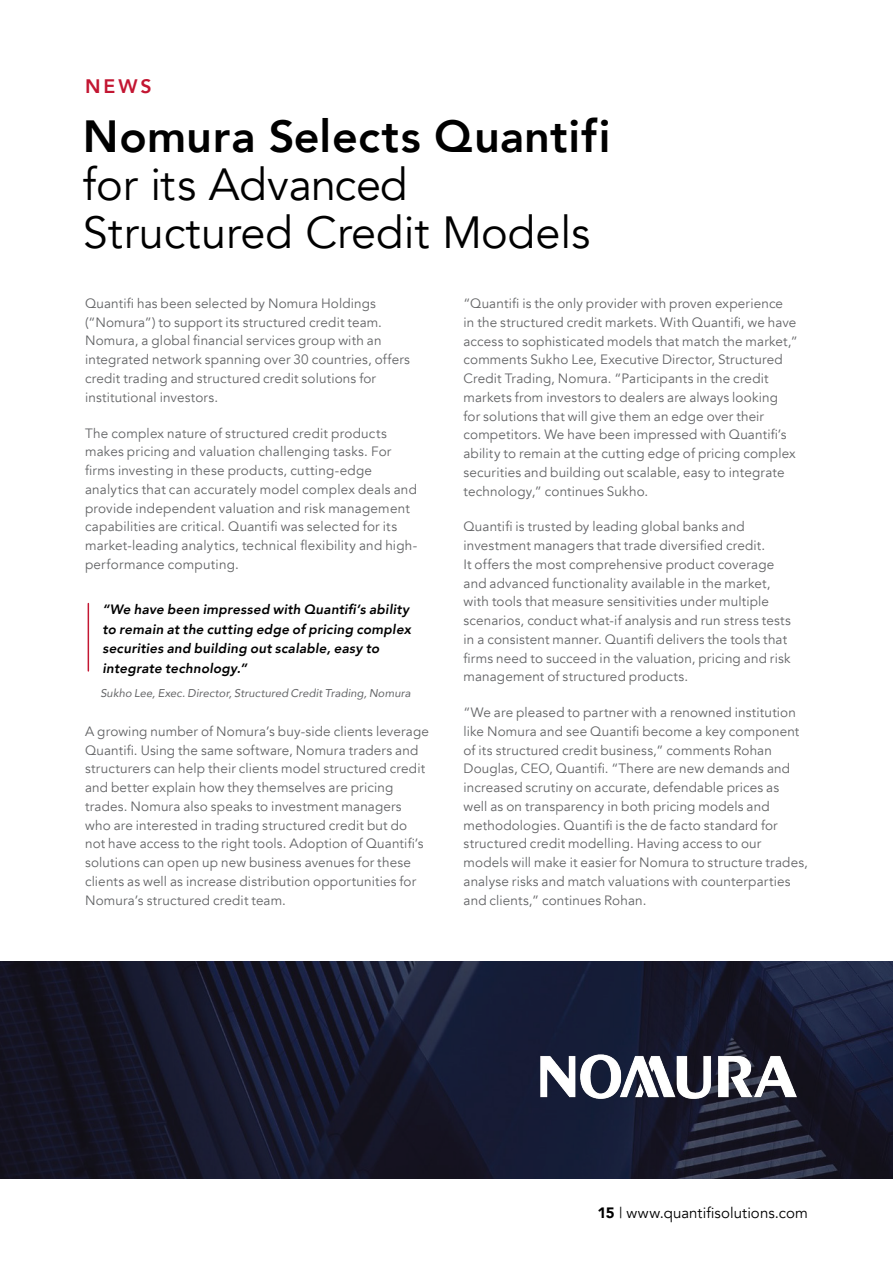
<style>
.page{position:relative;width:893px;height:1263px;background:#fff}
.page>*{position:absolute;margin:0;border:0;box-sizing:border-box;transform-origin:0 0}
.t1{font:45px/48px "Avenir";color:#000}
.t2{font:800 45px "Avenir";letter-spacing:.02em;color:#000}
.t3{font:800 19.5px "Avenir";color:#c31632}
.t4{font:15px "Avenir";letter-spacing:.005em;color:#000}
.t5{font:13.5px/18.8px "Avenir";letter-spacing:.01em;color:#636466}
.t6{font:italic 800 13.5px/19.5px "Avenir";letter-spacing:.015em;color:#000}
.t7{font:italic 11.25px "Avenir";letter-spacing:.01em;color:#636466}
.s1{font-weight:900}
</style>
<div class="page">
<svg style="left:0;top:961px;width:893px;height:218px;background:#17192d"></svg>
<img style="left:540px;top:1053px;width:258px;height:46px">
<hr style="left:88px;top:603px;width:1px;height:68px;background:#c31632">
<h2 class="t3" style="left:85px;top:78px;width:68px">NEWS</h2>
<h1 class="t2" style="left:83px;top:118px;width:529px">Nomura Selects Quantifi</h1>
<h1 class="t1" style="left:83px;top:162px;width:509px">for its Advanced<br>Structured Credit Models</h1>
<p class="t5" style="left:85px;top:294px;width:326px">Quantifi has been selected by Nomura Holdings (“Nomura”) to support its structured credit team.<br>Nomura, a global financial services group with an integrated network spanning over 30 countries, offers credit trading and structured credit solutions for institutional investors.</p>
<p class="t5" style="left:85px;top:424px;width:334px">The complex nature of structured credit products makes pricing and valuation challenging tasks. For firms investing in these products, cutting-edge analytics that can accurately model complex deals and provide independent valuation and risk management capabilities are critical. Quantifi was selected for its market-leading analytics, technical flexibility and high&shy;performance computing.</p>
<p class="t6" style="left:102px;top:600px;width:310px">“We have been impressed with Quantifi’s ability to remain at the cutting edge of pricing complex securities and building out scalable, easy to integrate technology.”</p>
<p class="t7" style="left:100px;top:688px;width:312px">Sukho Lee, Exec. Director, Structured Credit Trading, Nomura</p>
<p class="t5" style="left:85px;top:722px;width:345px">A growing number of Nomura’s buy-side clients leverage Quantifi. Using the same software, Nomura traders and structurers can help their clients model structured credit and better explain how they themselves are pricing trades. Nomura also speaks to investment managers who are interested in trading structured credit but do not have access to the right tools. Adoption of Quantifi’s solutions can open up new business avenues for these clients as well as increase distribution opportunities for Nomura’s structured credit team.</p>
<p class="t5" style="left:463px;top:294px;width:336px">“Quantifi is the only provider with proven experience<br>in the structured credit markets. With Quantifi, we have access to sophisticated models that match the market,” comments Sukho Lee, Executive Director, Structured Credit Trading, Nomura. “Participants in the credit markets from investors to dealers are always looking for solutions that will give them an edge over their competitors. We have been impressed with Quantifi’s ability to remain at the cutting edge of pricing complex securities and building out scalable, easy to integrate technology,” continues Sukho.</p>
<p class="t5" style="left:463px;top:517px;width:329px">Quantifi is trusted by leading global banks and investment managers that trade diversified credit.<br>It offers the most comprehensive product coverage and advanced functionality available in the market, with tools that measure sensitivities under multiple scenarios, conduct what-if analysis and run stress tests in a consistent manner. Quantifi delivers the tools that firms need to succeed in the valuation, pricing and risk management of structured products.</p>
<p class="t5" style="left:463px;top:703px;width:346px">“We are pleased to partner with a renowned institution like Nomura and see Quantifi become a key component of its structured credit business,” comments Rohan Douglas, CEO, Quantifi. “There are new demands and increased scrutiny on accurate, defendable prices as<br>well as on transparency in both pricing models and methodologies. Quantifi is the de facto standard for structured credit modelling. Having access to our models will make it easier for Nomura to structure trades, analyse risks and match valuations with counterparties and clients,” continues Rohan.</p>
<p class="t4" style="left:597px;top:1204px;width:212px"><span class="s1">15</span> | www.quantifisolutions.com</p>
</div>
